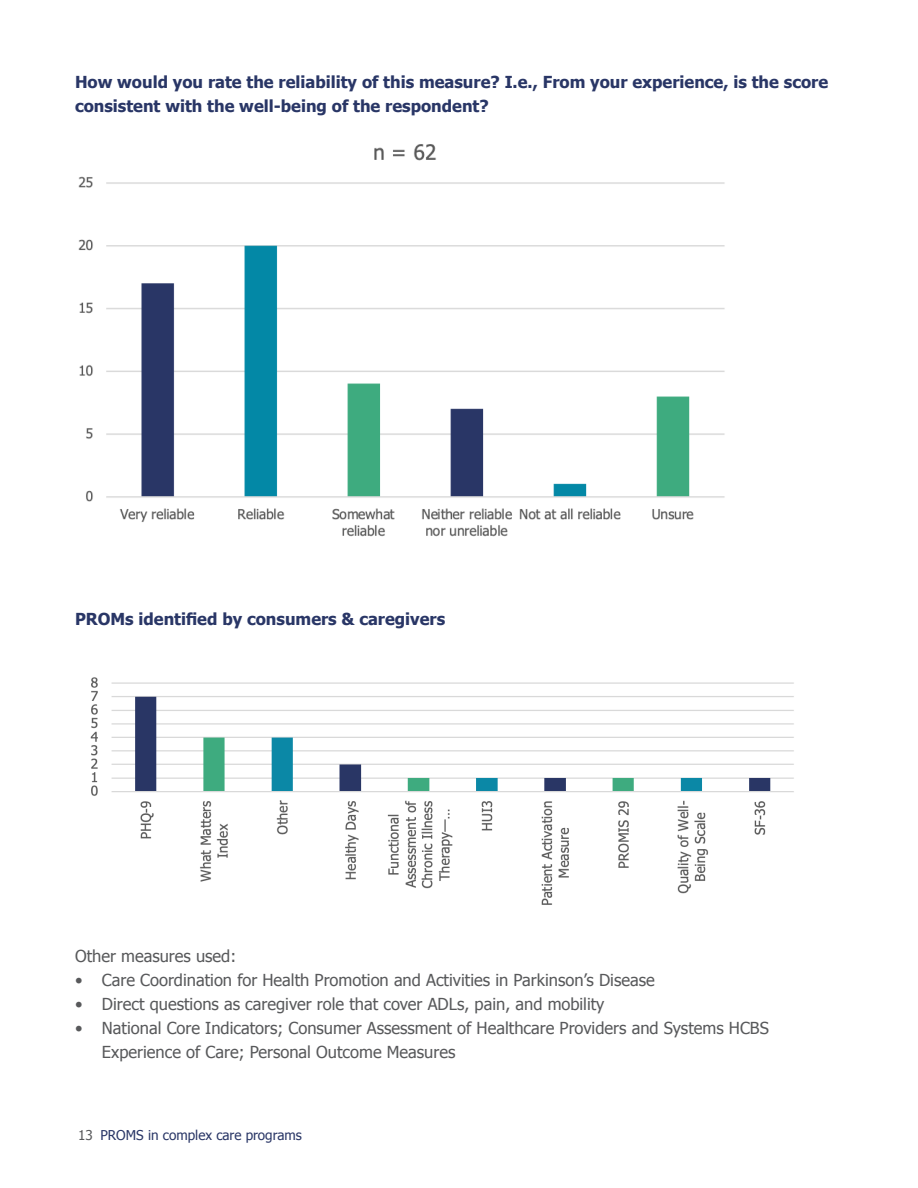
<style>
.page{position:relative;width:918px;height:1188px;background:#fff}
.page>*{position:absolute;margin:0;border:0;box-sizing:border-box;transform-origin:0 0}
.t1{font:16.5px/24px "Tahoma";color:#58595b}
.t2{font:700 16.5px/24px "Tahoma";color:#293666}
.t3{font:13.5px "Tahoma";color:#293666}
.s1{color:#58595b}
</style>
<div class="page">
<img style="left:78px;top:144px;width:647px;height:393px">
<img style="left:90px;top:677px;width:704px;height:228px">
<p class="t2" style="left:75px;top:69px;width:755px">How would you rate the reliability of this measure? I.e., From your experience, is the score consistent with the well-being of the respondent?</p>
<p class="t2" style="left:75px;top:606px;width:372px">PROMs identified by consumers &amp; caregivers</p>
<p class="t1" style="left:75px;top:943px;width:163px">Other measures used:</p>
<p class="t1" style="left:75px;top:967px;width:581px">• Care Coordination for Health Promotion and Activities in Parkinson’s Disease</p>
<p class="t1" style="left:75px;top:991px;width:531px">• Direct questions as caregiver role that cover ADLs, pain, and mobility</p>
<p class="t1" style="left:102px;top:1015px;width:668px;text-indent:-27px">• National Core Indicators; Consumer Assessment of Healthcare Providers and Systems HCBS<br>Experience of Care; Personal Outcome Measures</p>
<p class="t3" style="left:78px;top:1126px;width:225px"><span class="s1">13</span> PROMS in complex care programs</p>
</div>
